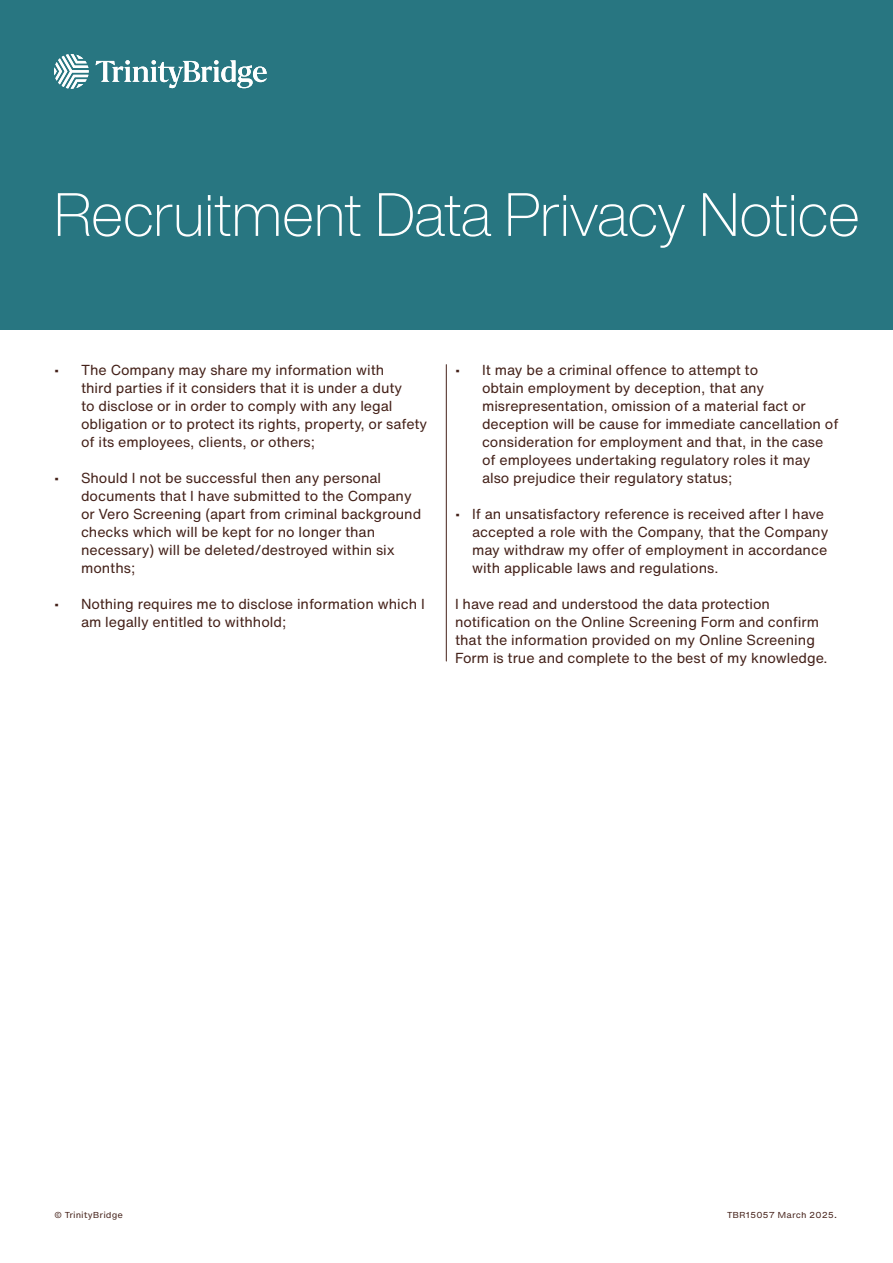
<style>
.page{position:relative;width:893px;height:1263px;background:#fff}
.page>*{position:absolute;margin:0;border:0;box-sizing:border-box;transform-origin:0 0}
._48_51pt_Cover_Header{font:200 60px "Helvetica Now Display";letter-spacing:-.005em;color:#fff}
._8_5_10pt_Body_copy{font:14.25px/18px "Helvetica Now Text";color:#442119}
._5_5_6pt_Legal_copy{font:8.25px "Helvetica Now Micro";color:#442119}
</style>
<div class="page">
<div style="left:0;top:0;width:893px;height:330px;background:#287681"></div>
<hr style="left:446px;top:365px;width:1px;height:296px;background:#442119">
<svg style="left:96px;top:60px;width:171px;height:28px"></svg>
<svg style="left:54px;top:54px;width:35px;height:35px"></svg>
<p class="_48_51pt_Cover_Header" style="left:54px;top:174px;width:807px">Recruitment Data Privacy Notice</p>
<p class="_8_5_10pt_Body_copy" style="left:81px;top:361px;width:348px;text-indent:-27px">• The Company may share my information with<br>third parties if it considers that it is under a duty<br>to disclose or in order to comply with any legal obligation or to protect its rights, property, or safety of its employees, clients, or others;</p>
<p class="_8_5_10pt_Body_copy" style="left:81px;top:469px;width:342px;text-indent:-27px">• Should I not be successful then any personal documents that I have submitted to the Company or Vero Screening (apart from criminal background checks which will be kept for no longer than necessary) will be deleted/destroyed within six months;</p>
<p class="_8_5_10pt_Body_copy" style="left:81px;top:595px;width:345px;text-indent:-27px">• Nothing requires me to disclose information which I am legally entitled to withhold;</p>
<p class="_8_5_10pt_Body_copy" style="left:482px;top:361px;width:358px;text-indent:-27px">• It may be a criminal offence to attempt to<br>obtain employment by deception, that any misrepresentation, omission of a material fact or deception will be cause for immediate cancellation of consideration for employment and that, in the case of employees undertaking regulatory roles it may also prejudice their regulatory status;</p>
<p class="_8_5_10pt_Body_copy" style="left:472px;top:505px;width:358px;text-indent:-17px">• If an unsatisfactory reference is received after I have accepted a role with the Company, that the Company may withdraw my offer of employment in accordance with applicable laws and regulations.</p>
<p class="_8_5_10pt_Body_copy" style="left:455px;top:595px;width:374px">I have read and understood the data protection notification on the Online Screening Form and confirm that the information provided on my Online Screening Form is true and complete to the best of my knowledge.</p>
<p class="_5_5_6pt_Legal_copy" style="left:54px;top:1209px;width:71px">© TrinityBridge</p>
<p class="_5_5_6pt_Legal_copy" style="left:727px;top:1209px;width:111px">TBR15057 March 2025.</p>
</div>
